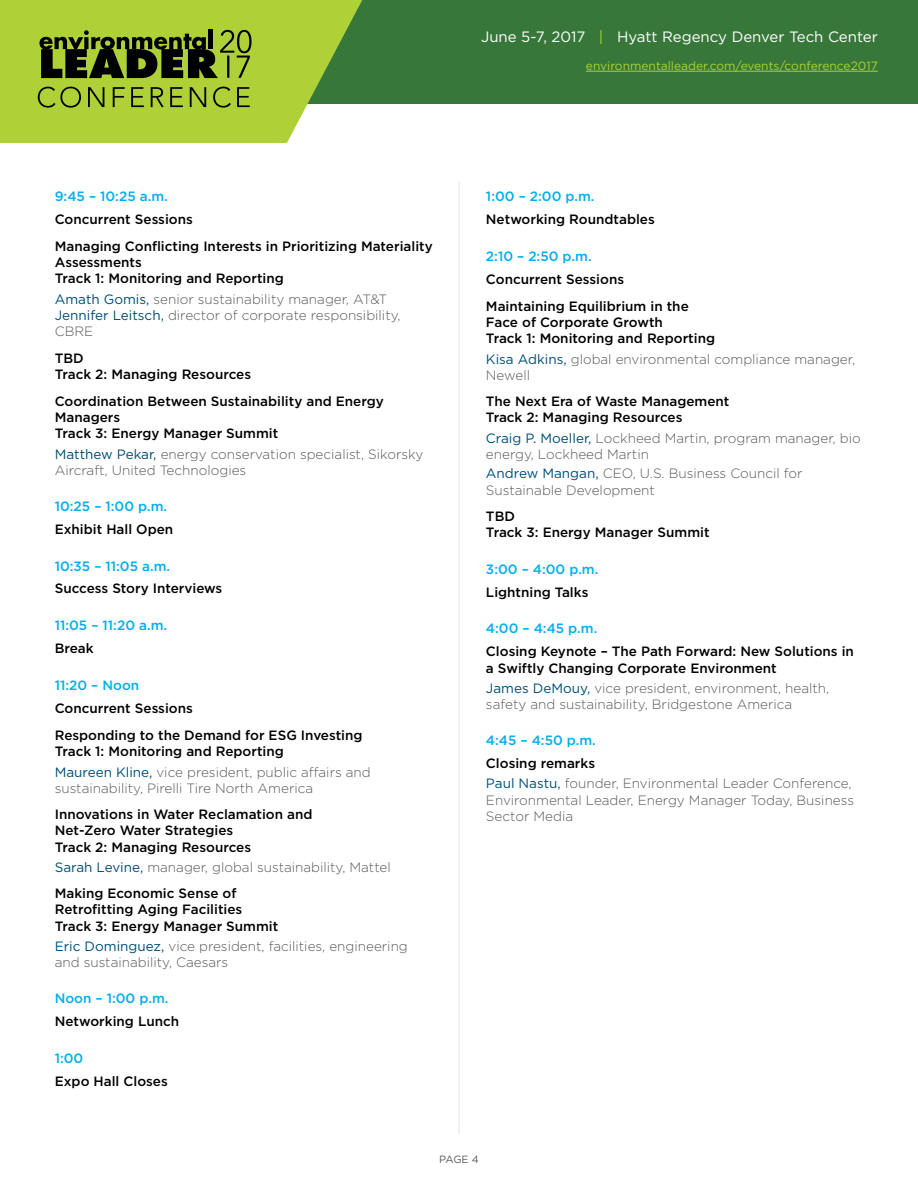
<style>
.page{position:relative;width:918px;height:1188px;background:#fff}
.page>*{position:absolute;margin:0;border:0;box-sizing:border-box;transform-origin:0 0}
.t1{font:15px "Gotham";color:#fff}
.t2{font:300 13.5px/16.2px "Gotham";color:#58595b}
.t3{font:500 13.5px/16.2px "Gotham";color:#000}
.t4{font:500 13.5px "Gotham";color:#00aeef}
.t5{font:12px "Gotham";color:#add136}
.t6{font:10.5px "Gotham";color:#58595b}
.s1{font-weight:400;color:#004e78}
.s2{font-weight:500;color:#000}
.s3{color:#add136}
</style>
<div class="page">
<div style="left:54px;top:0;width:864px;height:104px;background:#38773a"></div>
<hr style="left:458px;top:181px;width:2px;height:953px;background:#ededee">
<hr style="left:586px;top:71px;width:292px;height:1px;background:#add136">
<svg style="left:0;top:0;width:362px;height:143px;background:#a9cc43"></svg>
<svg style="left:38px;top:87px;width:43px;height:21px"></svg>
<svg style="left:88px;top:87px;width:16px;height:20px"></svg>
<svg style="left:113px;top:87px;width:12px;height:20px"></svg>
<svg style="left:131px;top:87px;width:13px;height:20px"></svg>
<svg style="left:151px;top:87px;width:13px;height:20px"></svg>
<svg style="left:170px;top:87px;width:13px;height:20px"></svg>
<svg style="left:190px;top:87px;width:16px;height:20px"></svg>
<svg style="left:213px;top:87px;width:18px;height:21px"></svg>
<svg style="left:237px;top:87px;width:13px;height:20px"></svg>
<svg style="left:39px;top:30px;width:213px;height:48px;background:#53651a"></svg>
<hr style="left:209px;top:30px;width:4px;height:19px;background:#000">
<p class="t4" style="left:55px;top:187px;width:115px">9:45 – 10:25 a.m.</p>
<p class="t3" style="left:55px;top:205px;width:380px;line-height:27.3px">Concurrent Sessions<br>Managing Conflicting Interests in Prioritizing Materiality</p>
<p class="t3" style="left:55px;top:254px;width:231px">Assessments<br>Track 1: Monitoring and Reporting</p>
<p class="t2" style="left:55px;top:291px;width:347px"><span class="s1">Amath Gomis,</span> senior sustainability manager, AT&amp;T<br><span class="s1">Jennifer Leitsch,</span> director of corporate responsibility,<br>CBRE</p>
<p class="t3" style="left:55px;top:350px;width:198px">TBD<br>Track 2: Managing Resources</p>
<p class="t3" style="left:55px;top:393px;width:331px">Coordination Between Sustainability and Energy<br>Managers<br>Track 3: Energy Manager Summit</p>
<p class="t2" style="left:55px;top:446px;width:370px"><span class="s1">Matthew Pekar,</span> energy conservation specialist, Sikorsky<br>Aircraft, United Technologies</p>
<p class="t4" style="left:55px;top:497px;width:114px">10:25 – 1:00 p.m.</p>
<p class="t3" style="left:55px;top:521px;width:120px">Exhibit Hall Open</p>
<p class="t4" style="left:55px;top:557px;width:117px">10:35 – 11:05 a.m.</p>
<p class="t3" style="left:55px;top:580px;width:169px">Success Story Interviews</p>
<p class="t4" style="left:55px;top:617px;width:114px">11:05 – 11:20 a.m.</p>
<p class="t3" style="left:55px;top:640px;width:41px">Break</p>
<p class="t4" style="left:55px;top:676px;width:86px">11:20 – Noon</p>
<p class="t3" style="left:55px;top:694px;width:309px;line-height:27.3px">Concurrent Sessions<br>Responding to the Demand for ESG Investing</p>
<p class="t2" style="left:55px;top:741px;width:318px;line-height:20.5px"><span class="s2">Track 1: Monitoring and Reporting<br></span><span class="s1">Maureen Kline,</span> vice president, public affairs and</p>
<p class="t2" style="left:55px;top:780px;width:260px">sustainability, Pirelli Tire North America</p>
<p class="t3" style="left:55px;top:806px;width:259px">Innovations in Water Reclamation and<br>Net-Zero Water Strategies<br>Track 2: Managing Resources</p>
<p class="t2" style="left:55px;top:854px;width:338px;line-height:26.2px"><span class="s1">Sarah Levine,</span> manager, global sustainability, Mattel<br><span class="s2">Making Economic Sense of</span></p>
<p class="t3" style="left:55px;top:901px;width:225px">Retrofitting Aging Facilities<br>Track 3: Energy Manager Summit</p>
<p class="t2" style="left:55px;top:938px;width:355px"><span class="s1">Eric Dominguez,</span> vice president, facilities, engineering and sustainability, Caesars</p>
<p class="t4" style="left:55px;top:989px;width:115px">Noon – 1:00 p.m.</p>
<p class="t3" style="left:55px;top:1013px;width:126px">Networking Lunch</p>
<p class="t4" style="left:55px;top:1049px;width:30px">1:00</p>
<p class="t3" style="left:55px;top:1073px;width:115px">Expo Hall Closes</p>
<p class="t1" style="left:481px;top:27px;width:398px">June 5-7, 2017 <span class="s3">|</span> Hyatt Regency Denver Tech Center</p>
<p class="t5" style="left:586px;top:58px;width:293px">environmentalleader.com/events/conference2017</p>
<p class="t4" style="left:486px;top:187px;width:110px">1:00 – 2:00 p.m.</p>
<p class="t3" style="left:486px;top:211px;width:170px">Networking Roundtables</p>
<p class="t4" style="left:486px;top:247px;width:107px">2:10 – 2:50 p.m.</p>
<p class="t3" style="left:486px;top:265px;width:204px;line-height:27.3px">Concurrent Sessions<br>Maintaining Equilibrium in the</p>
<p class="t3" style="left:486px;top:314px;width:231px">Face of Corporate Growth<br>Track 1: Monitoring and Reporting</p>
<p class="t2" style="left:486px;top:350px;width:371px"><span class="s1">Kisa Adkins,</span> global environmental compliance manager,<br>Newell</p>
<p class="t3" style="left:486px;top:393px;width:245px">The Next Era of Waste Management<br>Track 2: Managing Resources</p>
<p class="t2" style="left:486px;top:430px;width:376px"><span class="s1">Craig P. Moeller,</span> Lockheed Martin, program manager, bio energy, Lockheed Martin</p>
<p class="t2" style="left:486px;top:465px;width:318px"><span class="s1">Andrew Mangan,</span> CEO, U.S. Business Council for<br>Sustainable Development</p>
<p class="t3" style="left:486px;top:508px;width:225px">TBD<br>Track 3: Energy Manager Summit</p>
<p class="t4" style="left:486px;top:560px;width:114px">3:00 – 4:00 p.m.</p>
<p class="t3" style="left:486px;top:584px;width:104px">Lightning Talks</p>
<p class="t4" style="left:486px;top:620px;width:113px">4:00 – 4:45 p.m.</p>
<p class="t3" style="left:486px;top:643px;width:370px">Closing Keynote – The Path Forward: New Solutions in a Swiftly Changing Corporate Environment</p>
<p class="t2" style="left:486px;top:680px;width:345px"><span class="s1">James DeMouy,</span> vice president, environment, health, safety and sustainability, Bridgestone America</p>
<p class="t4" style="left:486px;top:731px;width:111px">4:45 – 4:50 p.m.</p>
<p class="t2" style="left:486px;top:752px;width:367px;line-height:20.5px"><span class="s2">Closing remarks<br></span><span class="s1">Paul Nastu,</span> founder, Environmental Leader Conference,</p>
<p class="t2" style="left:486px;top:791px;width:370px">Environmental Leader, Energy Manager Today, Business<br>Sector Media</p>
<p class="t6" style="left:439px;top:1153px;width:41px">PAGE 4</p>
</div>
